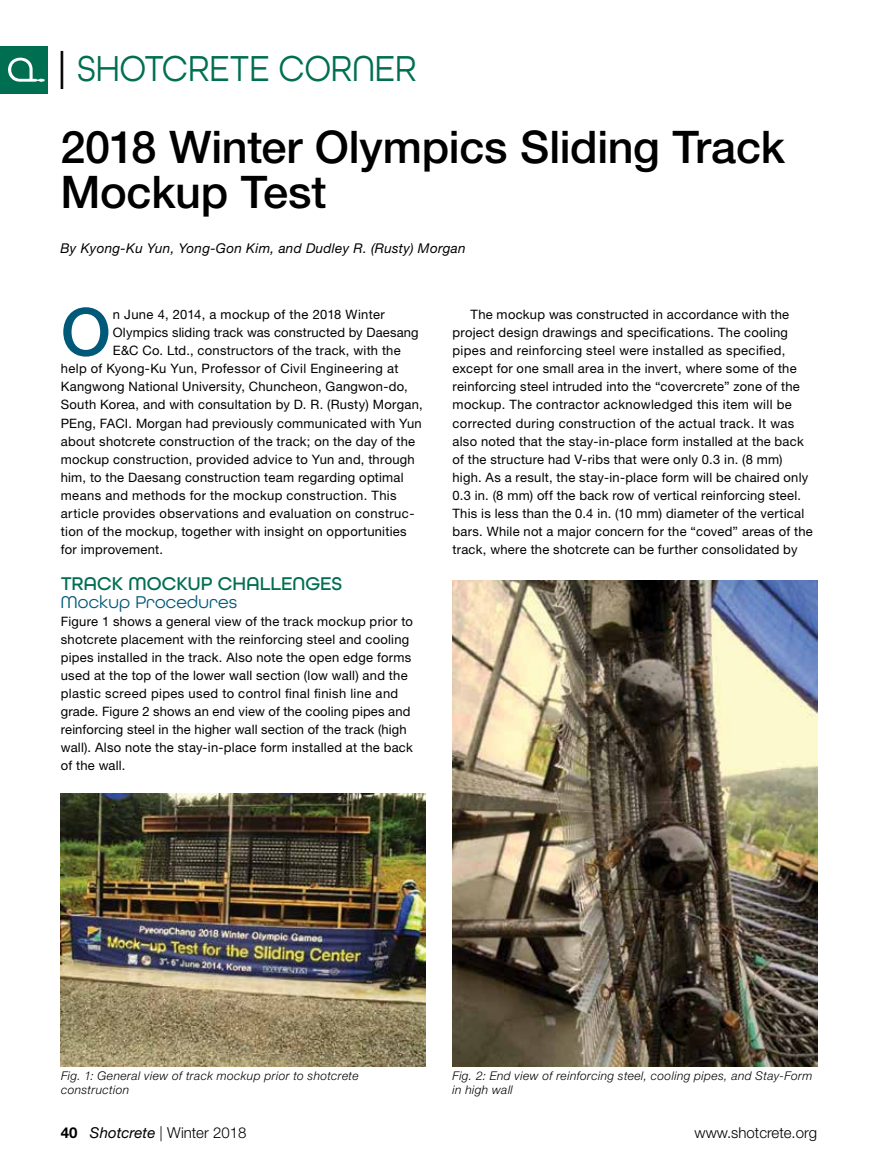
<style>
.page{position:relative;width:878px;height:1175px;background:#fff}
.page>*{position:absolute;margin:0;border:0;box-sizing:border-box;transform-origin:0 0}
.t1{font:500 66px "Helvetica Neue LT Std";color:#005978}
.t2{font:500 45px/45px "Helvetica Neue LT Std";letter-spacing:-.005em;color:#000}
.t3{font:38.1px "All Round Gothic";color:#006f51;scale:.9 1}
.t4{font:500 19.5px "All Round Gothic";color:#006f51}
.t5{font:18px "All Round Gothic";letter-spacing:.01em;color:#005978}
.t6{font:300 15px "Helvetica Neue LT Std";color:#000}
.t7{font:italic 13.5px "Helvetica Neue LT Std";letter-spacing:.02em;color:#000}
.t8{font:12.9px/18px "Helvetica Neue LT Std";letter-spacing:.02em;color:#000}
.t9{font:italic 300 12px/14.4px "Helvetica Neue LT Std";letter-spacing:.035em;color:#000}
.s1{font-weight:500;color:#000}
.s2{font-weight:700}
.s3{font-weight:400;font-style:italic}
</style>
<div class="page">
<div style="left:0;top:46px;width:48px;height:48px;background:#006f51"></div>
<svg style="left:8px;top:58px;width:36px;height:24px"></svg>
<img style="left:61px;top:793px;width:364px;height:274px">
<img style="left:452px;top:580px;width:365px;height:487px">
<h3 class="t3" style="left:56px;top:46px;width:402px"><span class="s1">|</span> SHOTCRETE CORNER</h3>
<h2 class="t2" style="left:60px;top:124px;width:726px">2018 Winter Olympics Sliding Track<br>Mockup Test</h2>
<p class="t7" style="left:60px;top:240px;width:406px">By Kyong-Ku Yun, Yong-Gon Kim, and Dudley R. (Rusty) Morgan</p>
<h1 class="t1" style="left:61px;top:293px;width:52px">O</h1>
<p class="t8" style="left:113px;top:306px;width:273px">n June 4, 2014, a mockup of the 2018 Winter</p>
<p class="t8" style="left:113px;top:324px;width:307px">Olympics sliding track was constructed by Daesang</p>
<p class="t8" style="left:113px;top:342px;width:289px">E&amp;C Co. Ltd., constructors of the track, with the</p>
<p class="t8" style="left:61px;top:360px;width:339px">help of Kyong-Ku Yun, Professor of Civil Engineering at</p>
<p class="t8" style="left:61px;top:378px;width:348px">Kangwong National University, Chuncheon, Gangwon-do,</p>
<p class="t8" style="left:61px;top:396px;width:363px">South Korea, and with consultation by D. R. (Rusty) Morgan,</p>
<p class="t8" style="left:61px;top:414px;width:362px">PEng, FACI. Morgan had previously communicated with Yun</p>
<p class="t8" style="left:61px;top:432px;width:356px">about shotcrete construction of the track; on the day of the</p>
<p class="t8" style="left:61px;top:450px;width:355px">mockup construction, provided advice to Yun and, through</p>
<p class="t8" style="left:61px;top:468px;width:344px">him, to the Daesang construction team regarding optimal</p>
<p class="t8" style="left:61px;top:486px;width:337px">means and methods for the mockup construction. This</p>
<p class="t8" style="left:61px;top:504px;width:354px">article provides observations and evaluation on construc-</p>
<p class="t8" style="left:61px;top:522px;width:347px">tion of the mockup, together with insight on opportunities</p>
<p class="t8" style="left:61px;top:540px;width:104px">for improvement.</p>
<h3 class="t4" style="left:61px;top:571px;width:283px">TRACK MOCKUP CHALLENGES</h3>
<h3 class="t5" style="left:61px;top:591px;width:178px">Mockup Procedures</h3>
<p class="t8" style="left:61px;top:612px;width:353px">Figure 1 shows a general view of the track mockup prior to shotcrete placement with the reinforcing steel and cooling pipes installed in the track. Also note the open edge forms used at the top of the lower wall section (low wall) and the plastic screed pipes used to control final finish line and grade. Figure 2 shows an end view of the cooling pipes and reinforcing steel in the higher wall section of the track (high wall). Also note the stay-in-place form installed at the back of the wall.</p>
<p class="t8" style="left:452px;top:306px;width:362px;text-indent:18px">The mockup was constructed in accordance with the project design drawings and specifications. The cooling pipes and reinforcing steel were installed as specified, except for one small area in the invert, where some of the reinforcing steel intruded into the “covercrete” zone of the mockup. The contractor acknowledged this item will be corrected during construction of the actual track. It was also noted that the stay-in-place form installed at the back of the structure had V-ribs that were only 0.3 in. (8 mm) high. As a result, the stay-in-place form will be chaired only 0.3 in. (8 mm) off the back row of vertical reinforcing steel.<br>This is less than the 0.4 in. (10 mm) diameter of the vertical bars. While not a major concern for the “coved” areas of the track, where the shotcrete can be further consolidated by</p>
<p class="t9" style="left:61px;top:1068px;width:299px">Fig. 1: General view of track mockup prior to shotcrete construction</p>
<p class="t9" style="left:452px;top:1068px;width:361px">Fig. 2: End view of reinforcing steel, cooling pipes, and Stay-Form in high wall</p>
<p class="t6" style="left:61px;top:1123px;width:187px"><span class="s2">40</span> <span class="s3">Shotcrete</span> | Winter 2018</p>
<p class="t6" style="left:694px;top:1123px;width:124px">www.shotcrete.org</p>
</div>
